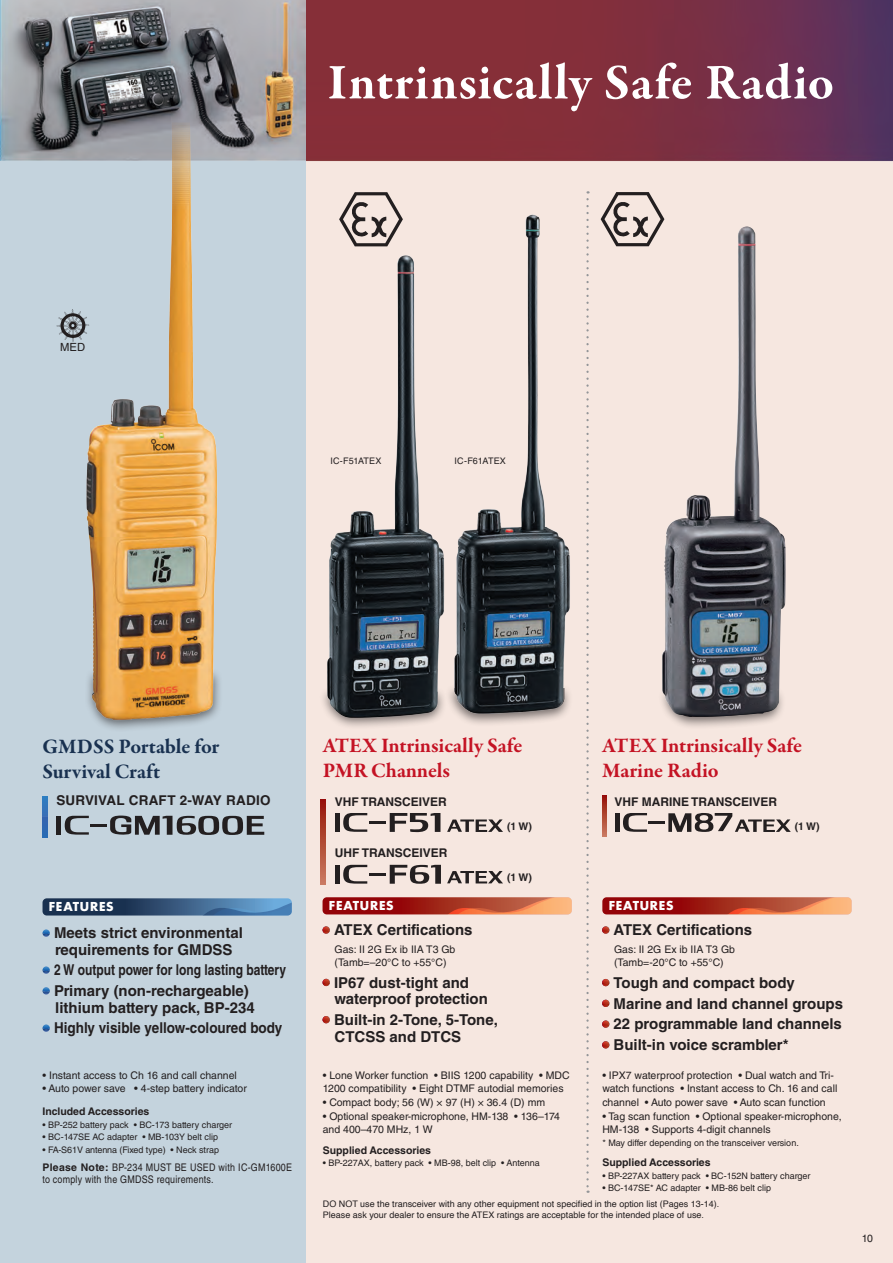
<style>
.page{position:relative;width:893px;height:1263px;background:#fff}
.page>*{position:absolute;margin:0;border:0;box-sizing:border-box;transform-origin:0 0}
.t1{font:700 51px "Garamond Premr Pro";letter-spacing:.02em;color:#fff}
.t2{font:700 21px/25.2px "Garamond Premr Pro";letter-spacing:-.005em;color:#c41324}
.t3{font:700 21px/25.2px "Garamond Premr Pro";color:#193150}
.t4{font:700 15px/20.7px "Helvetica LT Std";color:#231f20}
.t5{font:700 15px/20.7px "Helvetica LT Std";color:#231f20;scale:.8 1}
.t6{font:700 13.5px "Helvetica LT Std";letter-spacing:.01em;color:#231f20}
.t7{font:700 12px "Helvetica LT Std";color:#231f20}
.t8{font:700 12px "Futura Std";letter-spacing:.055em;color:#fff}
.t9{font:11.25px "Helvetica LT Std";color:#231f20}
.t10{font:10.5px/13.6px "Helvetica LT Std";color:#231f20}
.t11{font:10.5px/12px "Helvetica LT Std";letter-spacing:.025em;color:#231f20;scale:.85 1}
.t12{font:700 10.5px "Helvetica LT Std";color:#231f20}
.t13{font:9px "Helvetica LT Std";color:#231f20}
.t14{font:9px/10.8px "Helvetica";color:#231f20}
.s1{font-weight:700}
</style>
<div class="page">
<div style="left:0;top:159px;width:306px;height:1104px;background:#c4d3dd"></div>
<img style="left:0;top:0;width:306px;height:1030px">
<div style="left:306px;top:85px;width:587px;height:1178px;background:#f6e7e0"></div>
<div style="left:657px;top:687px;width:128px;height:43px;background:#231f20;opacity:.6"></div>
<div style="left:84px;top:668px;width:139px;height:64px;background:#c4d3dd"></div>
<svg style="left:43px;top:929px;width:7px;height:8px"></svg>
<svg style="left:43px;top:966px;width:7px;height:8px"></svg>
<svg style="left:43px;top:987px;width:7px;height:7px"></svg>
<svg style="left:43px;top:1024px;width:7px;height:8px"></svg>
<img style="left:66px;top:122px;width:194px;height:608px">
<div style="left:56px;top:816px;width:5px;height:18px;background:#231f20"></div>
<svg style="left:65px;top:816px;width:24px;height:19px"></svg>
<hr style="left:91px;top:824px;width:16px;height:3px;background:#231f20">
<svg style="left:110px;top:815px;width:154px;height:20px"></svg>
<svg style="left:57px;top:309px;width:32px;height:33px"></svg>
<svg style="left:43px;top:898px;width:249px;height:17px;background:#385b81"></svg>
<svg style="left:43px;top:796px;width:4px;height:41px"></svg>
<svg style="left:323px;top:926px;width:7px;height:8px"></svg>
<svg style="left:323px;top:979px;width:7px;height:7px"></svg>
<svg style="left:323px;top:1016px;width:7px;height:7px"></svg>
<svg style="left:602px;top:926px;width:7px;height:8px"></svg>
<svg style="left:602px;top:979px;width:7px;height:7px"></svg>
<svg style="left:602px;top:1000px;width:7px;height:7px"></svg>
<svg style="left:602px;top:1020px;width:7px;height:8px"></svg>
<svg style="left:602px;top:1041px;width:7px;height:7px"></svg>
<svg style="left:602px;top:897px;width:250px;height:17px;background:#b5412e"></svg>
<svg style="left:323px;top:897px;width:249px;height:17px;background:#b5412e"></svg>
<svg style="left:602px;top:796px;width:5px;height:41px"></svg>
<hr style="left:369px;top:821px;width:16px;height:3px;background:#231f20">
<div style="left:335px;top:813px;width:5px;height:19px;background:#231f20"></div>
<svg style="left:343px;top:813px;width:24px;height:19px"></svg>
<svg style="left:390px;top:813px;width:50px;height:19px"></svg>
<svg style="left:447px;top:819px;width:56px;height:13px"></svg>
<svg style="left:447px;top:871px;width:56px;height:12px"></svg>
<div style="left:335px;top:865px;width:5px;height:18px;background:#231f20"></div>
<svg style="left:343px;top:865px;width:24px;height:19px"></svg>
<hr style="left:369px;top:873px;width:16px;height:3px;background:#231f20">
<svg style="left:390px;top:865px;width:51px;height:19px"></svg>
<img style="left:323px;top:246px;width:105px;height:481px">
<img style="left:662px;top:226px;width:124px;height:492px">
<img style="left:428px;top:191px;width:162px;height:533px">
<svg style="left:586px;top:191px;width:3px;height:1002px"></svg>
<svg style="left:339px;top:192px;width:64px;height:54px"></svg>
<svg style="left:601px;top:192px;width:63px;height:54px"></svg>
<img style="left:306px;top:0;width:587px;height:161px">
<svg style="left:320px;top:799px;width:5px;height:85px"></svg>
<hr style="left:649px;top:821px;width:16px;height:3px;background:#231f20">
<hr style="left:615px;top:813px;width:4px;height:19px;background:#231f20">
<svg style="left:623px;top:813px;width:24px;height:19px"></svg>
<svg style="left:668px;top:813px;width:123px;height:19px"></svg>
<p class="t9" style="left:60px;top:341px;width:26px">MED</p>
<h1 class="t1" style="left:327px;top:51px;width:508px">Intrinsically Safe Radio</h1>
<p class="t13" style="left:330px;top:456px;width:53px">IC-F51ATEX</p>
<p class="t13" style="left:455px;top:456px;width:53px">IC-F61ATEX</p>
<h2 class="t3" style="left:43px;top:734px;width:178px">GMDSS Portable for<br>Survival Craft</h2>
<p class="t6" style="left:56px;top:792px;width:216px">SURVIVAL CRAFT 2-WAY RADIO</p>
<h2 class="t2" style="left:323px;top:733px;width:201px">ATEX Intrinsically Safe<br>PMR Channels</h2>
<p class="t7" style="left:335px;top:794px;width:113px">VHF TRANSCEIVER</p>
<h2 class="t2" style="left:602px;top:733px;width:201px">ATEX Intrinsically Safe<br>Marine Radio</h2>
<p class="t7" style="left:614px;top:794px;width:164px">VHF MARINE TRANSCEIVER</p>
<p class="t12" style="left:507px;top:820px;width:26px">(1 W)</p>
<p class="t12" style="left:795px;top:820px;width:26px">(1 W)</p>
<p class="t7" style="left:335px;top:845px;width:114px">UHF TRANSCEIVER</p>
<p class="t12" style="left:507px;top:871px;width:26px">(1 W)</p>
<p class="t8" style="left:49px;top:899px;width:66px">FEATURES</p>
<p class="t8" style="left:329px;top:898px;width:66px">FEATURES</p>
<p class="t8" style="left:609px;top:898px;width:66px">FEATURES</p>
<h3 class="t4" style="left:54px;top:925px;width:190px;line-height:16.2px">Meets strict environmental requirements for GMDSS</h3>
<h3 class="t5" style="left:54px;top:959px;width:291px">2 W output power for long lasting battery<br>Primary (non-rechargeable)</h3>
<h3 class="t4" style="left:54px;top:997px;width:230px">lithium battery pack, BP-234<br>Highly visible yellow-coloured body</h3>
<h3 class="t4" style="left:334px;top:919px;width:140px">ATEX Certifications</h3>
<p class="t10" style="left:335px;top:942px;width:122px">Gas: II 2G Ex ib IIA T3 Gb (Tamb=–20°C to +55°C)</p>
<h3 class="t4" style="left:334px;top:974px;width:155px;line-height:16.5px">IP67 dust-tight and waterproof protection</h3>
<h3 class="t4" style="left:334px;top:1011px;width:165px;line-height:16.5px">Built-in 2-Tone, 5-Tone,<br>CTCSS and DTCS</h3>
<h3 class="t4" style="left:614px;top:919px;width:140px">ATEX Certifications</h3>
<p class="t10" style="left:614px;top:942px;width:122px">Gas: II 2G Ex ib IIA T3 Gb (Tamb=-20°C to +55°C)</p>
<h3 class="t4" style="left:614px;top:972px;width:231px">Tough and compact body<br>Marine and land channel groups<br>22 programmable land channels<br>Built-in voice scrambler*</h3>
<p class="t10" style="left:43px;top:1068px;width:196px">• Instant access to Ch 16 and call channel</p>
<p class="t10" style="left:43px;top:1082px;width:206px">• Auto power save • 4-step battery indicator</p>
<p class="t12" style="left:43px;top:1105px;width:108px">Included Accessories</p>
<p class="t13" style="left:43px;top:1119px;width:191px">• BP-252 battery pack • BC-173 battery charger</p>
<p class="t13" style="left:43px;top:1132px;width:177px">• BC-147SE AC adapter • MB-103Y belt clip</p>
<p class="t13" style="left:43px;top:1145px;width:178px">• FA-S61V antenna (Fixed type) • Neck strap</p>
<p class="t11" style="left:43px;top:1161px;width:295px"><span class="s1">Please Note:</span> BP-234 MUST BE USED with IC-GM1600E to comply with the GMDSS requirements.</p>
<p class="t10" style="left:323px;top:1068px;width:248px">• Lone Worker function • BIIS 1200 capability • MDC<br>1200 compatibility • Eight DTMF autodial memories</p>
<p class="t10" style="left:323px;top:1095px;width:224px">• Compact body; 56 (W) × 97 (H) × 36.4 (D) mm</p>
<p class="t10" style="left:323px;top:1109px;width:239px">• Optional speaker-microphone, HM-138 • 136–174 and 400–470 MHz, 1 W</p>
<p class="t10" style="left:602px;top:1068px;width:237px">• IPX7 waterproof protection • Dual watch and Tri&shy;watch functions • Instant access to Ch. 16 and call channel • Auto power save • Auto scan function</p>
<p class="t10" style="left:602px;top:1109px;width:241px">• Tag scan function • Optional speaker-microphone,<br>HM-138 • Supports 4-digit channels</p>
<p class="t13" style="left:602px;top:1137px;width:198px">* May differ depending on the transceiver version.</p>
<p class="t12" style="left:323px;top:1143px;width:110px">Supplied Accessories</p>
<p class="t13" style="left:323px;top:1158px;width:218px">• BP-227AX, battery pack • MB-98, belt clip • Antenna</p>
<p class="t14" style="left:323px;top:1199px;width:398px">DO NOT use the transceiver with any other equipment not specified in the option list (Pages 13-14).<br>Please ask your dealer to ensure the ATEX ratings are acceptable for the intended place of use.</p>
<p class="t12" style="left:602px;top:1156px;width:110px">Supplied Accessories</p>
<p class="t13" style="left:602px;top:1170px;width:210px">• BP-227AX battery pack • BC-152N battery charger</p>
<p class="t13" style="left:602px;top:1183px;width:170px">• BC-147SE* AC adapter • MB-86 belt clip</p>
<p class="t10" style="left:862px;top:1231px;width:13px">10</p>
</div>
